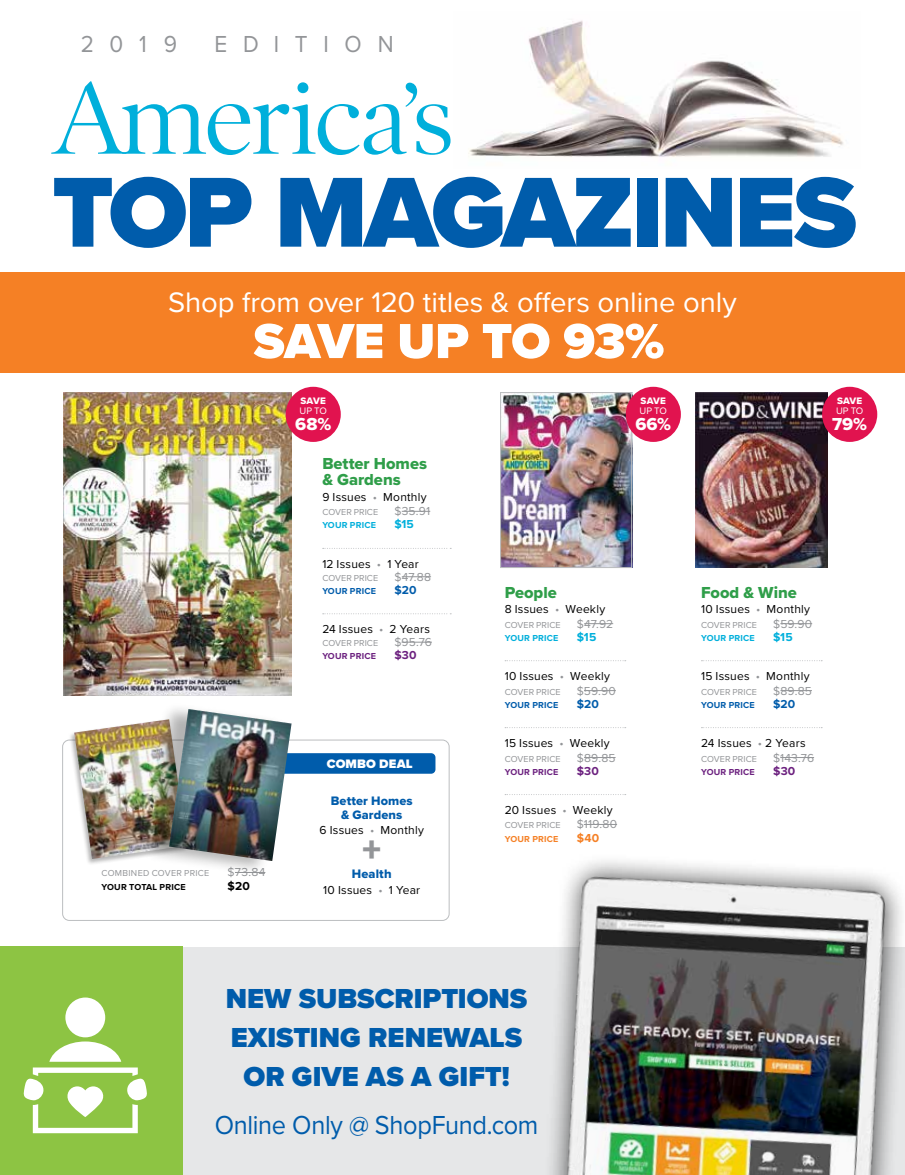
<style>
.page{position:relative;width:905px;height:1175px;background:#fff}
.page>*{position:absolute;margin:0;border:0;box-sizing:border-box;transform-origin:0 0}
.t1{font:900 103.05px "Proxima Nova";letter-spacing:-.03em;color:#005cab}
.t2{font:103.05px "Poynter OS Disp";letter-spacing:-.03em;color:#00afdb}
.t3{font:900 51px "Proxima Nova";letter-spacing:-.015em;color:#fff}
.t4{font:900 37.5px "Proxima Nova";color:#939598}
.t5{font:29.25px "Proxima Nova";letter-spacing:-.005em;color:#fff}
.t6{font:900 28.5px/39px "Proxima Nova";color:#005cab;text-align:center}
.t7{font:27px "Proxima Nova";letter-spacing:-.015em;color:#005cab;scale:.94 1}
.t8{font:24px "Proxima Nova";letter-spacing:.7em;color:#939598;scale:.94 1}
.t9{font:18px "Proxima Nova Extrabld";color:#fff}
.t10{font:16.5px/16.5px "Proxima Nova Extrabld";color:#2f9e49}
.t11{font:12.75px/13.5px "Proxima Nova Extrabld";letter-spacing:.01em;color:#005cab;text-align:center}
.t12{font:900 12.75px "Proxima Nova";letter-spacing:.015em;color:#fff}
.t13{font:12px "Proxima Nova";letter-spacing:.015em;color:#000}
.t14{font:12px "Proxima Nova";letter-spacing:.015em;color:#939598}
.t15{font:700 12px "Proxima Nova";color:#00afdb}
.t16{font:700 12px "Proxima Nova";color:#005cab}
.t17{font:700 12px "Proxima Nova";color:#6c217f}
.t18{font:700 12px "Proxima Nova";color:#000}
.t19{font:700 12px "Proxima Nova";color:#f58025}
.t20{font:9.75px "Proxima Nova Extrabld";letter-spacing:.015em;color:#fff}
.t21{font:9.75px "Proxima Nova";letter-spacing:-.015em;color:#fff}
.t22{font:9px "Proxima Nova";letter-spacing:.01em;color:#939598}
.t23{font:700 9px "Proxima Nova";letter-spacing:.025em;color:#00afdb}
.t24{font:700 9px "Proxima Nova";letter-spacing:.025em;color:#005cab}
.t25{font:700 9px "Proxima Nova";letter-spacing:.025em;color:#6c217f}
.t26{font:9px "Proxima Nova";letter-spacing:.03em;color:#939598}
.t27{font:700 9px "Proxima Nova";letter-spacing:.025em;color:#000}
.t28{font:700 9px "Proxima Nova";letter-spacing:.025em;color:#f58025}
.s1{color:#939598}
</style>
<div class="page">
<div style="left:0;top:947px;width:904px;height:227px;background:#e6e7e8"></div>
<div style="left:0;top:273px;width:904px;height:100px;background:#f58025"></div>
<svg style="left:323px;top:548px;width:128px;height:1px"></svg>
<svg style="left:323px;top:613px;width:128px;height:1px"></svg>
<svg style="left:402px;top:511px;width:28px;height:1px"></svg>
<svg style="left:402px;top:576px;width:29px;height:1px"></svg>
<hr style="left:401px;top:642px;width:31px;height:1px;background:#939598">
<img style="left:468px;top:20px;width:376px;height:137px">
<img style="left:63px;top:392px;width:228px;height:303px">
<div style="left:0;top:947px;width:183px;height:227px;background:#8dc443"></div>
<div style="left:285px;top:387px;width:56px;height:55px;background:#e1134f;border-radius:50%"></div>
<div style="left:62px;top:739px;width:387px;height:181px;border:1px solid #bcbec0;border-radius:7px"></div>
<div style="left:233px;top:753px;width:202px;height:20px;background:#005cab;border-radius:4px"></div>
<div style="left:68px;top:718px;width:121px;height:148px;background:#000;opacity:.3"></div>
<img style="left:74px;top:719px;width:68px;height:140px">
<div style="left:142px;top:702px;width:144px;height:174px;background:#000;opacity:.3"></div>
<img style="left:169px;top:709px;width:122px;height:152px">
<img style="left:695px;top:392px;width:132px;height:176px">
<svg style="left:701px;top:660px;width:121px;height:1px"></svg>
<svg style="left:701px;top:727px;width:121px;height:1px"></svg>
<hr style="left:780px;top:623px;width:32px;height:1px;background:#939598">
<hr style="left:780px;top:690px;width:32px;height:1px;background:#939598">
<hr style="left:780px;top:757px;width:34px;height:1px;background:#939598">
<div style="left:822px;top:387px;width:55px;height:55px;background:#e1134f;border-radius:50%"></div>
<svg style="left:505px;top:660px;width:120px;height:1px"></svg>
<svg style="left:505px;top:727px;width:120px;height:1px"></svg>
<svg style="left:505px;top:794px;width:120px;height:1px"></svg>
<svg style="left:584px;top:623px;width:29px;height:1px"></svg>
<hr style="left:584px;top:690px;width:31px;height:1px;background:#939598">
<hr style="left:584px;top:757px;width:31px;height:1px;background:#939598">
<hr style="left:584px;top:824px;width:33px;height:1px;background:#939598">
<svg style="left:49px;top:1041px;width:72px;height:20px"></svg>
<div style="left:65px;top:997px;width:40px;height:40px;background:#fff;border-radius:50%"></div>
<svg style="left:23px;top:1067px;width:124px;height:66px"></svg>
<img style="left:502px;top:394px;width:128px;height:172px">
<div style="left:500px;top:392px;width:132px;height:176px;border:1px solid #bcbec0"></div>
<div style="left:625px;top:387px;width:56px;height:55px;background:#e1134f;border-radius:50%"></div>
<img style="left:551px;top:860px;width:351px;height:314px">
<h3 class="t8" style="left:81px;top:26px;width:104px">2019</h3>
<h3 class="t8" style="left:214px;top:26px;width:192px">EDITION</h3>
<h1 class="t2" style="left:52px;top:61px;width:404px">America’s</h1>
<h1 class="t1" style="left:52px;top:135px;width:806px">TOP MAGAZINES</h1>
<h3 class="t5" style="left:168px;top:280px;width:570px">Shop from over 120 titles &amp; offers online only</h3>
<h2 class="t3" style="left:253px;top:303px;width:412px">SAVE UP TO 93%</h2>
<p class="t20" style="left:300px;top:393px;width:27px">SAVE</p>
<p class="t21" style="left:299px;top:403px;width:29px">UP TO</p>
<h3 class="t9" style="left:295px;top:411px;width:38px">68%</h3>
<h3 class="t10" style="left:322px;top:455px;width:106px">Better Homes &amp; Gardens</h3>
<p class="t13" style="left:322px;top:488px;width:106px">9 Issues <span class="s1">•</span> Monthly</p>
<p class="t22" style="left:322px;top:505px;width:57px">COVER PRICE</p>
<p class="t14" style="left:394px;top:502px;width:37px">$35.91</p>
<p class="t23" style="left:322px;top:518px;width:55px">YOUR PRICE</p>
<p class="t15" style="left:394px;top:515px;width:21px">$15</p>
<p class="t13" style="left:322px;top:554px;width:98px">12 Issues <span class="s1">•</span> 1 Year</p>
<p class="t22" style="left:322px;top:571px;width:57px">COVER PRICE</p>
<p class="t14" style="left:394px;top:568px;width:38px">$47.88</p>
<p class="t24" style="left:322px;top:584px;width:55px">YOUR PRICE</p>
<p class="t16" style="left:394px;top:581px;width:24px">$20</p>
<p class="t13" style="left:322px;top:620px;width:109px">24 Issues <span class="s1">•</span> 2 Years</p>
<p class="t22" style="left:322px;top:636px;width:57px">COVER PRICE</p>
<p class="t14" style="left:394px;top:633px;width:39px">$95.76</p>
<p class="t25" style="left:322px;top:649px;width:55px">YOUR PRICE</p>
<p class="t17" style="left:394px;top:646px;width:24px">$30</p>
<p class="t26" style="left:101px;top:866px;width:109px">COMBINED COVER PRICE</p>
<p class="t14" style="left:227px;top:863px;width:39px">$73.84</p>
<p class="t27" style="left:101px;top:879px;width:86px">YOUR TOTAL PRICE</p>
<p class="t18" style="left:227px;top:876px;width:24px">$20</p>
<p class="t12" style="left:327px;top:754px;width:87px">COMBO DEAL</p>
<p class="t11" style="left:331px;top:794px;width:83px">Better Homes &amp; Gardens</p>
<p class="t13" style="left:319px;top:821px;width:106px">6 Issues <span class="s1">•</span> Monthly</p>
<h3 class="t4" style="left:362px;top:821px;width:21px">+</h3>
<p class="t11" style="left:352px;top:867px;width:41px">Health</p>
<p class="t13" style="left:323px;top:880px;width:98px">10 Issues <span class="s1">•</span> 1 Year</p>
<p class="t20" style="left:640px;top:393px;width:27px">SAVE</p>
<p class="t21" style="left:639px;top:403px;width:29px">UP TO</p>
<h3 class="t9" style="left:635px;top:411px;width:37px">66%</h3>
<h3 class="t10" style="left:504px;top:584px;width:54px">People</h3>
<p class="t13" style="left:504px;top:600px;width:102px">8 Issues <span class="s1">•</span> Weekly</p>
<p class="t22" style="left:504px;top:618px;width:57px">COVER PRICE</p>
<p class="t14" style="left:576px;top:614px;width:38px">$47.92</p>
<p class="t23" style="left:504px;top:631px;width:55px">YOUR PRICE</p>
<p class="t15" style="left:576px;top:628px;width:21px">$15</p>
<p class="t13" style="left:504px;top:667px;width:107px">10 Issues <span class="s1">•</span> Weekly</p>
<p class="t22" style="left:504px;top:685px;width:57px">COVER PRICE</p>
<p class="t14" style="left:576px;top:681px;width:41px">$59.90</p>
<p class="t24" style="left:504px;top:698px;width:55px">YOUR PRICE</p>
<p class="t16" style="left:576px;top:694px;width:24px">$20</p>
<p class="t13" style="left:504px;top:734px;width:106px">15 Issues <span class="s1">•</span> Weekly</p>
<p class="t22" style="left:504px;top:751px;width:57px">COVER PRICE</p>
<p class="t14" style="left:576px;top:748px;width:40px">$89.85</p>
<p class="t25" style="left:504px;top:765px;width:55px">YOUR PRICE</p>
<p class="t17" style="left:576px;top:761px;width:24px">$30</p>
<p class="t13" style="left:504px;top:801px;width:109px">20 Issues <span class="s1">•</span> Weekly</p>
<p class="t22" style="left:504px;top:818px;width:57px">COVER PRICE</p>
<p class="t14" style="left:576px;top:815px;width:42px">$119.80</p>
<p class="t28" style="left:504px;top:831px;width:55px">YOUR PRICE</p>
<p class="t19" style="left:576px;top:828px;width:24px">$40</p>
<h3 class="t10" style="left:701px;top:584px;width:97px">Food &amp; Wine</h3>
<p class="t13" style="left:701px;top:600px;width:110px">10 Issues <span class="s1">•</span> Monthly</p>
<p class="t22" style="left:701px;top:618px;width:57px">COVER PRICE</p>
<p class="t14" style="left:773px;top:614px;width:41px">$59.90</p>
<p class="t23" style="left:701px;top:631px;width:55px">YOUR PRICE</p>
<p class="t15" style="left:773px;top:628px;width:21px">$15</p>
<p class="t13" style="left:701px;top:667px;width:110px">15 Issues <span class="s1">•</span> Monthly</p>
<p class="t22" style="left:701px;top:685px;width:57px">COVER PRICE</p>
<p class="t14" style="left:773px;top:681px;width:40px">$89.85</p>
<p class="t24" style="left:701px;top:698px;width:55px">YOUR PRICE</p>
<p class="t16" style="left:773px;top:694px;width:24px">$20</p>
<p class="t13" style="left:701px;top:734px;width:106px">24 Issues <span class="s1">•</span> 2 Years</p>
<p class="t22" style="left:701px;top:751px;width:57px">COVER PRICE</p>
<p class="t14" style="left:773px;top:748px;width:42px">$143.76</p>
<p class="t25" style="left:701px;top:765px;width:55px">YOUR PRICE</p>
<p class="t17" style="left:773px;top:761px;width:24px">$30</p>
<p class="t20" style="left:837px;top:393px;width:27px">SAVE</p>
<p class="t21" style="left:836px;top:403px;width:29px">UP TO</p>
<h3 class="t9" style="left:832px;top:411px;width:36px">79%</h3>
<h3 class="t6" style="left:226px;top:978px;width:303px">NEW SUBSCRIPTIONS<br>EXISTING RENEWALS<br>OR GIVE AS A GIFT!</h3>
<h3 class="t7" style="left:215px;top:1104px;width:346px">Online Only @ ShopFund.com</h3>
</div>
